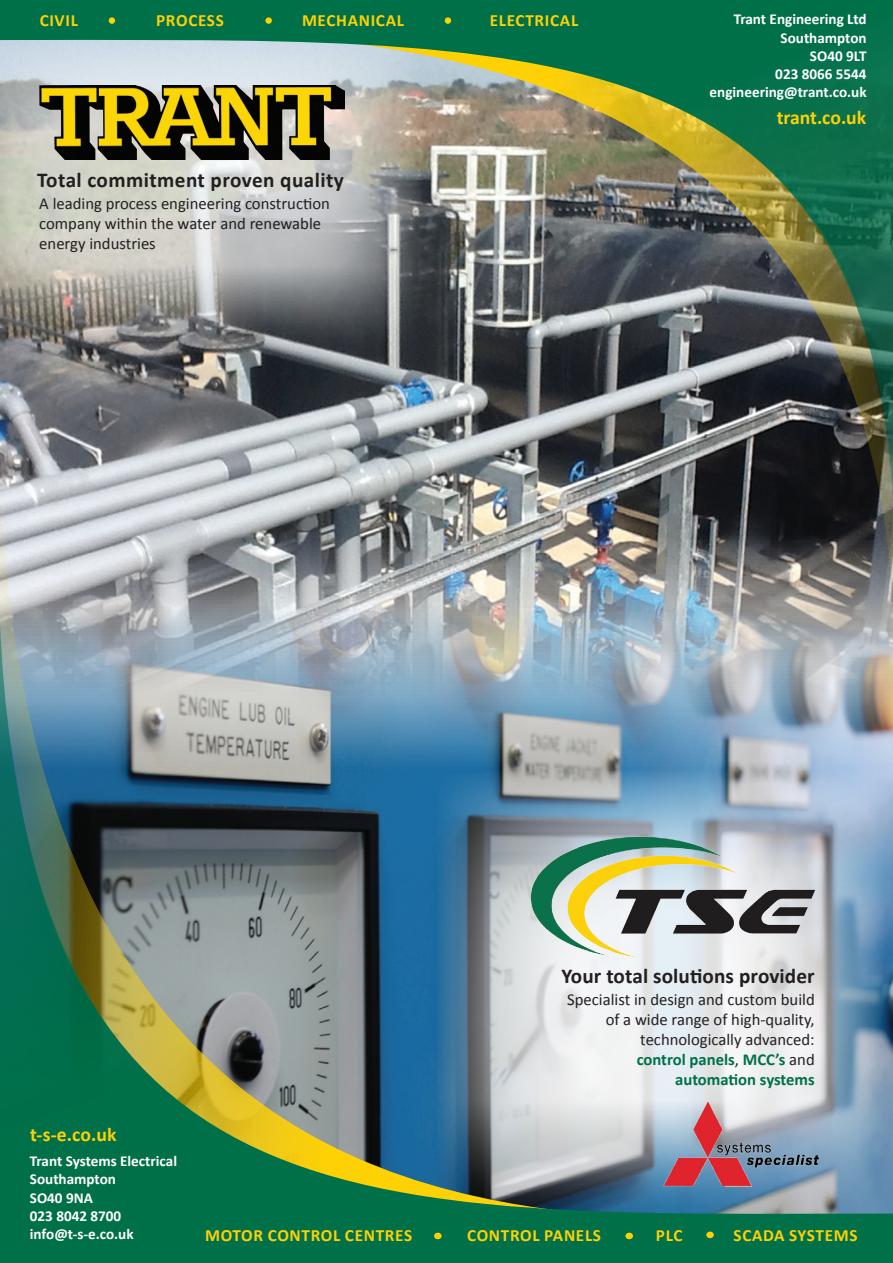
<style>
.page{position:relative;width:893px;height:1263px;background:#fff}
.page>*{position:absolute;margin:0;border:0;box-sizing:border-box;transform-origin:0 0}
.t1{font:700 21.15px "Calibri";letter-spacing:.01em;color:#231f20}
.t2{font:700 19.65px "Calibri";color:#fed105}
.t3{font:700 17.1px "Calibri";letter-spacing:.04em;color:#fed105}
.t4{font:16.65px/20px "Calibri";color:#231f20}
.t5{font:700 15.15px/18.1px "Calibri";color:#fff}
.s1{font-weight:700;color:#007049}
</style>
<div class="page">
<img style="left:0;top:570px;width:893px;height:693px">
<img style="left:236px;top:570px;width:657px;height:49px">
<img style="left:0;top:0;width:893px;height:570px">
<img style="left:39px;top:86px;width:306px;height:74px">
<svg style="left:436px;top:770px;width:449px;height:455px;background:#97aeb9"></svg>
<img style="left:520px;top:812px;width:304px;height:159px">
<img style="left:662px;top:1103px;width:156px;height:85px">
<div style="left:109px;top:17px;width:6px;height:7px;background:#fed105;border-radius:50%"></div>
<div style="left:265px;top:17px;width:7px;height:7px;background:#fed105;border-radius:50%"></div>
<div style="left:445px;top:17px;width:6px;height:7px;background:#fed105;border-radius:50%"></div>
<div style="left:434px;top:1233px;width:8px;height:6px;background:#fed105;border-radius:50%"></div>
<div style="left:625px;top:1233px;width:8px;height:6px;background:#fed105;border-radius:50%"></div>
<div style="left:706px;top:1231px;width:8px;height:7px;background:#fed105;border-radius:50%"></div>
<p class="t3" style="left:40px;top:9px;width:40px">CIVIL</p>
<p class="t3" style="left:156px;top:9px;width:69px">PROCESS</p>
<p class="t3" style="left:302px;top:9px;width:103px">MECHANICAL</p>
<p class="t3" style="left:490px;top:9px;width:90px">ELECTRICAL</p>
<p class="t1" style="left:37px;top:166px;width:308px">Total commitment proven quality</p>
<p class="t4" style="left:39px;top:193px;width:292px">A leading process engineering construction company within the water and renewable energy industries</p>
<p class="t5" style="left:710px;top:10px;width:159px;text-align:right">Trant Engineering Ltd<br>Southampton<br>SO40 9LT<br>023 8066 5544 engineering@trant.co.uk</p>
<p class="t2" style="left:777px;top:105px;width:91px">trant.co.uk</p>
<p class="t2" style="left:30px;top:1122px;width:88px">t-s-e.co.uk</p>
<p class="t5" style="left:30px;top:1152px;width:149px">Trant Systems Electrical<br>Southampton<br>SO40 9NA<br>023 8042 8700 info@t-s-e.co.uk</p>
<p class="t1" style="left:561px;top:962px;width:255px">Your total solutions provider</p>
<p class="t4" style="left:567px;top:989px;width:249px;text-align:right">Specialist in design and custom build of a wide range of high-quality, technologically advanced:<br><span class="s1">control panels</span>, <span class="s1">MCC’s</span> and <span class="s1">automation systems</span></p>
<p class="t3" style="left:205px;top:1225px;width:209px">MOTOR CONTROL CENTRES</p>
<p class="t3" style="left:467px;top:1225px;width:135px">CONTROL PANELS</p>
<p class="t3" style="left:656px;top:1225px;width:28px">PLC</p>
<p class="t3" style="left:734px;top:1225px;width:125px">SCADA SYSTEMS</p>
</div>
